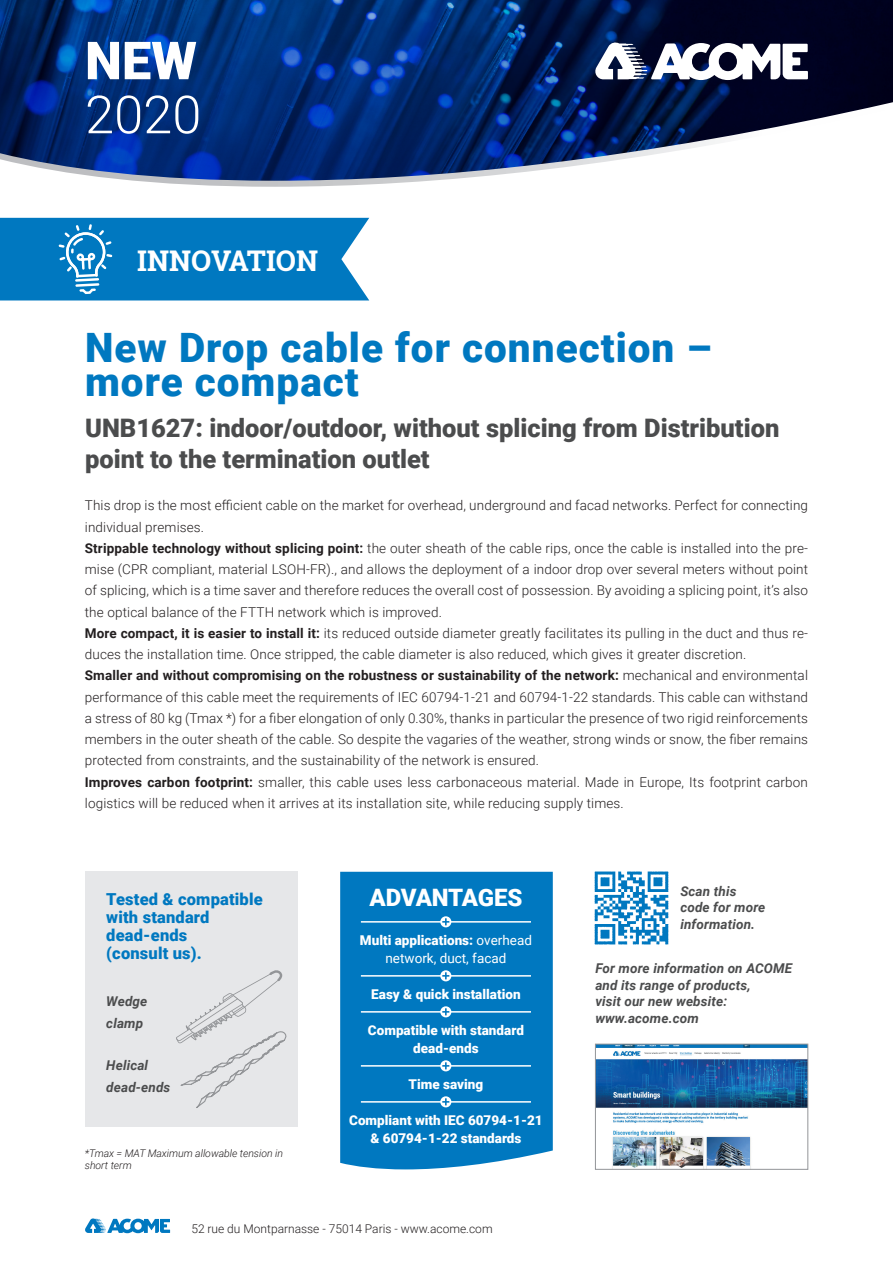
<style>
.page{position:relative;width:893px;height:1263px;background:#fff}
.page>*{position:absolute;margin:0;border:0;box-sizing:border-box;transform-origin:0 0}
.t1{font:300 52.5px "Roboto";color:#fff}
.t2{font:900 52.5px "Roboto";color:#fff}
.t3{font:900 40.5px/34px "Roboto";letter-spacing:.025em;color:#0078c0}
.t4{font:700 28.5px "Roboto Slab";color:#fff}
.t5{font:900 25.5px/31.8px "Roboto";color:#4b4c4d}
.t6{font:900 24px "Roboto";letter-spacing:-.015em;color:#fff}
.t7{font:900 16.5px/18px "Roboto";letter-spacing:.01em;color:#0078c0}
.t8{font:300 13.5px/21.3px "Roboto";letter-spacing:.01em;color:#231f20}
.t9{font:italic 700 13.5px/16.8px "Roboto";letter-spacing:.01em;color:#4b4c4d}
.t10{font:900 13.5px/18px "Roboto";color:#fff;text-align:center}
.t11{font:13.5px/18px "Roboto";color:#fff;text-align:center}
.t12{font:300 12px "Roboto";color:#231f20}
.t13{font:italic 300 10.5px/12px "Roboto";letter-spacing:-.005em;color:#231f20}
.s1{font-weight:700}
.s2{font-weight:900}
</style>
<div class="page">
<div style="left:85px;top:872px;width:213px;height:255px;background:#e6e7e9"></div>
<svg style="left:176px;top:970px;width:111px;height:138px"></svg>
<img style="left:594px;top:871px;width:75px;height:74px">
<svg style="left:0;top:0;width:893px;height:102px;background:#012360"></svg>
<svg style="left:0;top:102px;width:893px;height:85px"></svg>
<svg style="left:593px;top:42px;width:215px;height:38px"></svg>
<svg style="left:0;top:218px;width:369px;height:82px;background:#1080c4"></svg>
<div style="left:340px;top:872px;width:213px;height:297px;background:#0078c0"></div>
<svg style="left:440px;top:916px;width:11px;height:11px"></svg>
<hr style="left:361px;top:921px;width:81px;height:1px;background:#fff">
<hr style="left:450px;top:921px;width:81px;height:1px;background:#fff">
<svg style="left:440px;top:970px;width:11px;height:11px"></svg>
<hr style="left:361px;top:975px;width:81px;height:1px;background:#fff">
<hr style="left:450px;top:975px;width:81px;height:1px;background:#fff">
<svg style="left:440px;top:1006px;width:11px;height:11px"></svg>
<hr style="left:361px;top:1011px;width:81px;height:1px;background:#fff">
<hr style="left:450px;top:1011px;width:81px;height:1px;background:#fff">
<svg style="left:440px;top:1060px;width:11px;height:11px"></svg>
<hr style="left:361px;top:1065px;width:81px;height:1px;background:#fff">
<hr style="left:450px;top:1065px;width:81px;height:1px;background:#fff">
<svg style="left:440px;top:1096px;width:11px;height:11px"></svg>
<hr style="left:361px;top:1101px;width:81px;height:1px;background:#fff">
<hr style="left:450px;top:1101px;width:81px;height:1px;background:#fff">
<img style="left:597px;top:1046px;width:209px;height:121px">
<div style="left:595px;top:1044px;width:213px;height:125px;border:1px solid #939598"></div>
<svg style="left:85px;top:1218px;width:85px;height:15px"></svg>
<h1 class="t2" style="left:85px;top:24px;width:113px">NEW</h1>
<h1 class="t1" style="left:85px;top:78px;width:118px">2020</h1>
<h3 class="t4" style="left:137px;top:241px;width:182px">INNOVATION</h3>
<h2 class="t3" style="left:85px;top:329px;width:628px">New Drop cable for connection – more compact</h2>
<h3 class="t5" style="left:85px;top:411px;width:696px">UNB1627: indoor/outdoor, without splicing from Distribution point to the termination outlet</h3>
<p class="t8" style="left:85px;top:494px;width:725px">This drop is the most efficient cable on the market for overhead, underground and facad networks. Perfect for connecting individual premises.<br><span class="s1">Strippable technology without splicing point:</span> the outer sheath of the cable rips, once the cable is installed into the pre&shy;mise (CPR compliant, material LSOH-FR)., and allows the deployment of a indoor drop over several meters without point of splicing, which is a time saver and therefore reduces the overall cost of possession. By avoiding a splicing point, it’s also the optical balance of the FTTH network which is improved.<br><span class="s1">More compact, it is easier to install it:</span> its reduced outside diameter greatly facilitates its pulling in the duct and thus re&shy;duces the installation time. Once stripped, the cable diameter is also reduced, which gives it greater discretion.<br><span class="s1">Smaller and without compromising on the robustness or sustainability of the network:</span> mechanical and environmental performance of this cable meet the requirements of IEC 60794-1-21 and 60794-1-22 standards. This cable can withstand a stress of 80 kg (Tmax *) for a fiber elongation of only 0.30%, thanks in particular the presence of two rigid reinforcements members in the outer sheath of the cable. So despite the vagaries of the weather, strong winds or snow, the fiber remains protected from constraints, and the sustainability of the network is ensured.<br><span class="s1">Improves carbon footprint:</span> smaller, this cable uses less carbonaceous material. Made in Europe, Its footprint carbon logistics will be reduced when it arrives at its installation site, while reducing supply times.</p>
<p class="t7" style="left:106px;top:890px;width:158px">Tested &amp; compatible with standard dead-ends<br>(consult us).</p>
<p class="t9" style="left:106px;top:990px;width:43px;line-height:21.3px">Wedge clamp</p>
<p class="t9" style="left:106px;top:1054px;width:66px;line-height:21.3px">Helical dead-ends</p>
<p class="t13" style="left:85px;top:1147px;width:200px">*Tmax = MAT Maximum allowable tension in short term</p>
<h3 class="t6" style="left:369px;top:881px;width:155px">ADVANTAGES</h3>
<p class="t11" style="left:360px;top:931px;width:174px"><span class="s2">Multi applications:</span> overhead network, duct, facad</p>
<p class="t10" style="left:371px;top:985px;width:151px">Easy &amp; quick installation</p>
<p class="t10" style="left:368px;top:1021px;width:158px">Compatible with standard dead-ends</p>
<p class="t10" style="left:409px;top:1075px;width:76px">Time saving</p>
<p class="t10" style="left:349px;top:1111px;width:195px">Compliant with IEC 60794-1-21 &amp; 60794-1-22 standards</p>
<p class="t12" style="left:191px;top:1220px;width:303px">52 rue du Montparnasse - 75014 Paris - www.acome.com</p>
<p class="t9" style="left:680px;top:882px;width:87px">Scan this code for more information.</p>
<p class="t9" style="left:595px;top:959px;width:198px">For more information on ACOME and its range of products,<br>visit our new website: www.acome.com</p>
</div>
